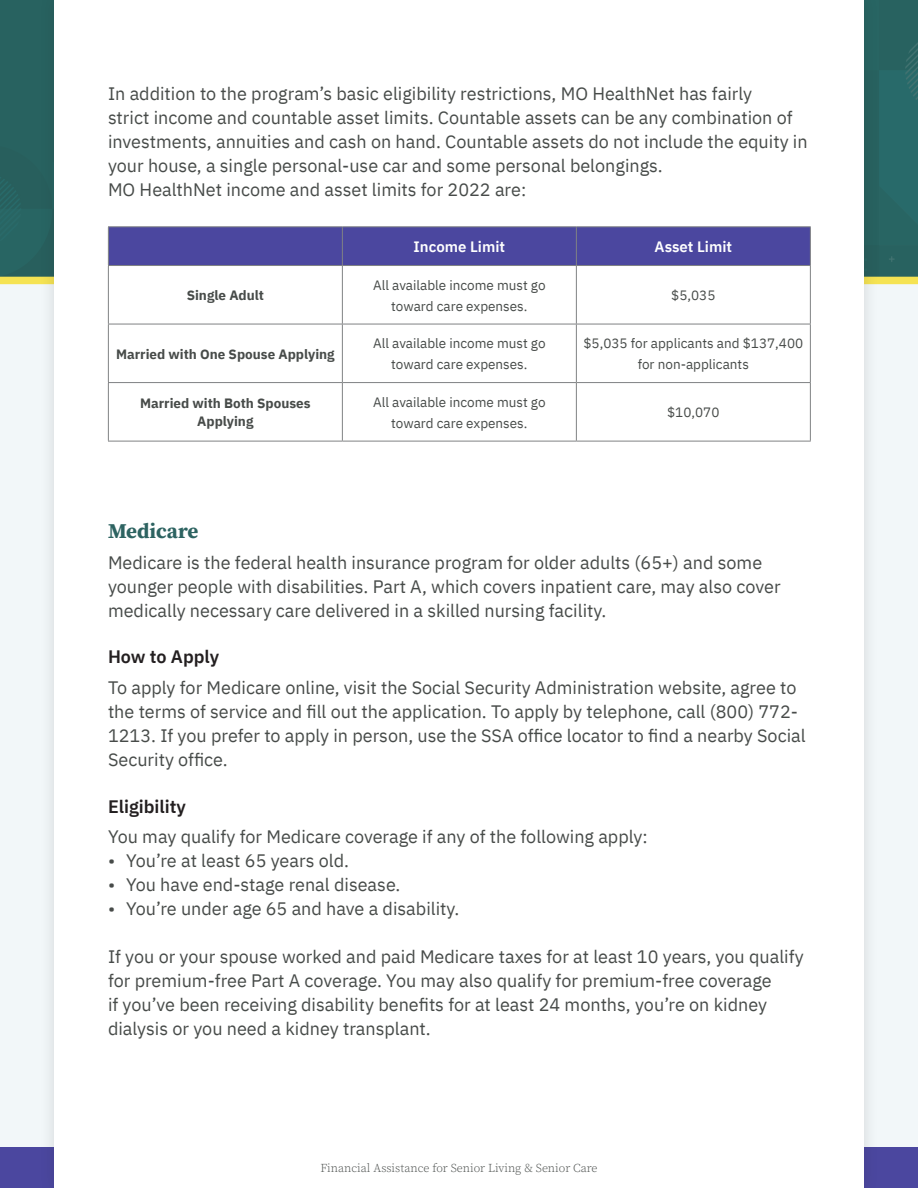
<style>
.page{position:relative;width:918px;height:1188px;background:#f2f7f9}
.page>*{position:absolute;margin:0;border:0;box-sizing:border-box;transform-origin:0 0}
.t1{font:700 21px "Source Serif Pro";color:#2d6361}
.t2{font:18px/24px "IBM Plex Sans";color:#474b49}
.t3{font:600 18px "IBM Plex Sans";color:#231f20}
.t4{font:600 15px "IBM Plex Sans";color:#fff}
.t5{font:13.5px/21px "IBM Plex Sans";color:#474b49;text-align:center}
.t6{font:700 13.5px/18px "IBM Plex Sans";color:#474b49;text-align:center}
.t7{font:300 12px "Source Serif Pro";color:#474b49}
</style>
<div class="page">
<div style="left:0;top:0;width:918px;height:280px;background:#2d6361"></div>
<div style="left:0;top:277px;width:918px;height:7px;background:#f5e353"></div>
<div style="left:0;top:1148px;width:918px;height:40px;background:#4b479f"></div>
<div style="left:39px;top:0;width:841px;height:1188px;background:#231f20;opacity:.15"></div>
<div style="left:54px;top:0;width:810px;height:1188px;background:#fff"></div>
<div style="left:109px;top:227px;width:701px;height:38px;background:#4b479f"></div>
<hr style="left:342px;top:227px;width:1px;height:38px;background:#808284">
<hr style="left:576px;top:227px;width:1px;height:38px;background:#808284">
<hr style="left:342px;top:266px;width:1px;height:58px;background:#808284">
<hr style="left:576px;top:266px;width:1px;height:58px;background:#808284">
<hr style="left:108px;top:324px;width:234px;height:1px;background:#808284">
<hr style="left:342px;top:324px;width:234px;height:1px;background:#808284">
<hr style="left:342px;top:324px;width:1px;height:58px;background:#808284">
<hr style="left:576px;top:324px;width:235px;height:1px;background:#808284">
<hr style="left:576px;top:324px;width:1px;height:58px;background:#808284">
<hr style="left:108px;top:382px;width:234px;height:1px;background:#808284">
<hr style="left:342px;top:382px;width:234px;height:1px;background:#808284">
<hr style="left:342px;top:383px;width:1px;height:58px;background:#808284">
<hr style="left:576px;top:382px;width:235px;height:1px;background:#808284">
<hr style="left:576px;top:383px;width:1px;height:58px;background:#808284">
<hr style="left:108px;top:266px;width:1px;height:58px;background:#808284">
<hr style="left:810px;top:266px;width:1px;height:58px;background:#808284">
<hr style="left:108px;top:324px;width:1px;height:58px;background:#808284">
<hr style="left:810px;top:324px;width:1px;height:58px;background:#808284">
<hr style="left:108px;top:383px;width:1px;height:58px;background:#808284">
<hr style="left:810px;top:383px;width:1px;height:58px;background:#808284">
<hr style="left:108px;top:441px;width:234px;height:1px;background:#808284">
<hr style="left:342px;top:441px;width:234px;height:1px;background:#808284">
<hr style="left:576px;top:441px;width:235px;height:1px;background:#808284">
<hr style="left:108px;top:226px;width:234px;height:1px;background:#808284">
<hr style="left:108px;top:227px;width:1px;height:38px;background:#808284">
<hr style="left:342px;top:226px;width:234px;height:1px;background:#808284">
<hr style="left:576px;top:226px;width:235px;height:1px;background:#808284">
<hr style="left:810px;top:227px;width:1px;height:38px;background:#808284">
<hr style="left:108px;top:265px;width:234px;height:1px;background:#808284">
<hr style="left:342px;top:265px;width:234px;height:1px;background:#808284">
<hr style="left:576px;top:265px;width:235px;height:1px;background:#808284">
<p class="t2" style="left:108px;top:81px;width:701px">In addition to the program’s basic eligibility restrictions, MO HealthNet has fairly<br>strict income and countable asset limits. Countable assets can be any combination of investments, annuities and cash on hand. Countable assets do not include the equity in your house, a single personal-use car and some personal belongings.<br>MO HealthNet income and asset limits for 2022 are:</p>
<p class="t4" style="left:414px;top:235px;width:93px">Income Limit</p>
<p class="t4" style="left:655px;top:235px;width:79px">Asset Limit</p>
<p class="t6" style="left:187px;top:285px;width:79px">Single Adult</p>
<p class="t5" style="left:373px;top:273px;width:174px">All available income must go toward care expenses.</p>
<p class="t5" style="left:671px;top:284px;width:46px">$5,035</p>
<p class="t6" style="left:116px;top:344px;width:220px">Married with One Spouse Applying</p>
<p class="t5" style="left:373px;top:332px;width:174px">All available income must go toward care expenses.</p>
<p class="t5" style="left:584px;top:332px;width:221px">$5,035 for applicants and $137,400 for non-applicants</p>
<p class="t6" style="left:140px;top:393px;width:172px">Married with Both Spouses<br>Applying</p>
<p class="t5" style="left:373px;top:390px;width:174px">All available income must go toward care expenses.</p>
<p class="t5" style="left:667px;top:401px;width:54px">$10,070</p>
<p class="t1" style="left:108px;top:517px;width:92px">Medicare</p>
<p class="t2" style="left:108px;top:549px;width:674px">Medicare is the federal health insurance program for older adults (65+) and some younger people with disabilities. Part A, which covers inpatient care, may also cover medically necessary care delivered in a skilled nursing facility.</p>
<p class="t3" style="left:108px;top:643px;width:113px">How to Apply</p>
<p class="t2" style="left:108px;top:674px;width:699px">To apply for Medicare online, visit the Social Security Administration website, agree to the terms of service and fill out the application. To apply by telephone, call (800) 772- 1213. If you prefer to apply in person, use the SSA office locator to find a nearby Social Security office.</p>
<p class="t3" style="left:108px;top:792px;width:80px">Eligibility</p>
<p class="t2" style="left:108px;top:824px;width:541px">You may qualify for Medicare coverage if any of the following apply:</p>
<p class="t2" style="left:108px;top:848px;width:243px">• You’re at least 65 years old.</p>
<p class="t2" style="left:108px;top:872px;width:294px">• You have end-stage renal disease.</p>
<p class="t2" style="left:108px;top:896px;width:353px">• You’re under age 65 and have a disability.</p>
<p class="t2" style="left:108px;top:944px;width:697px">If you or your spouse worked and paid Medicare taxes for at least 10 years, you qualify for premium-free Part A coverage. You may also qualify for premium-free coverage<br>if you’ve been receiving disability benefits for at least 24 months, you’re on kidney dialysis or you need a kidney transplant.</p>
<p class="t7" style="left:320px;top:1160px;width:279px">Financial Assistance for Senior Living &amp; Senior Care</p>
</div>
